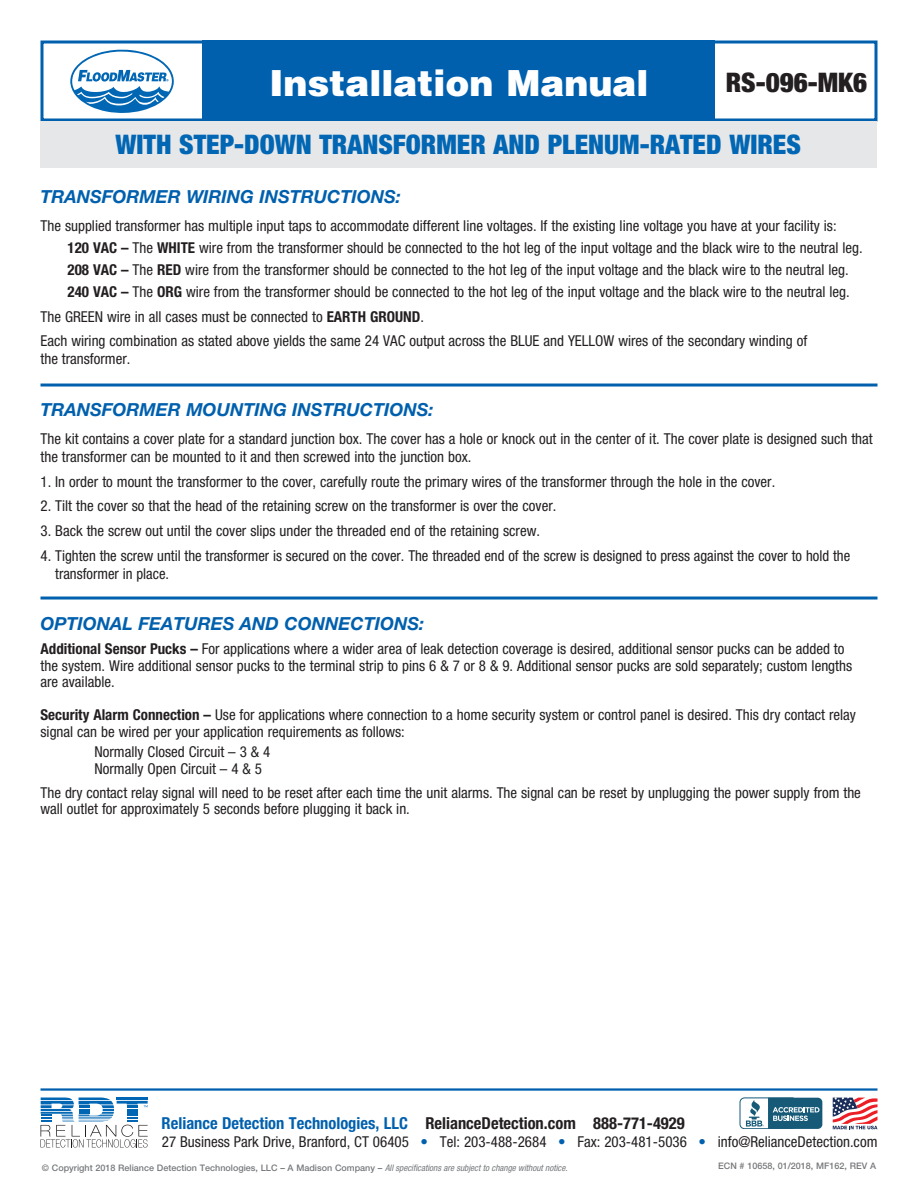
<style>
.page{position:relative;width:918px;height:1188px;background:#fff}
.page>*{position:absolute;margin:0;border:0;box-sizing:border-box;transform-origin:0 0}
.t1{font:900 36px "Helvetica";color:#fff}
.t2{font:900 condensed 27px "Helvetica Neue";color:#0166b3}
.t3{font:900 condensed 27px "Helvetica Neue";color:#231f20}
.t4{font:italic 700 18px "Helvetica Neue";color:#0160ae}
.t5{font:700 condensed 16.5px "Helvetica Neue";color:#0160ae}
.t6{font:condensed 15px/16.5px "Helvetica Neue";color:#231f20}
.t7{font:500 9px "Helvetica Neue";color:#76787b}
.s1{font-weight:700}
.s2{color:#231f20}
.s3{font-weight:400;font-style:italic;font-stretch:condensed}
.s4{color:#0160ae}
</style>
<div class="page">
<div style="left:202px;top:40px;width:513px;height:82px;background:#0160ae"></div>
<div style="left:40px;top:40px;width:837px;height:82px;border:3px solid #0160ae"></div>
<svg style="left:70px;top:50px;width:104px;height:63px"></svg>
<hr style="left:40px;top:1088px;width:837px;height:3px;background:#0160ae">
<svg style="left:40px;top:1098px;width:108px;height:50px"></svg>
<svg style="left:740px;top:1098px;width:82px;height:31px"></svg>
<svg style="left:832px;top:1097px;width:46px;height:33px"></svg>
<svg style="left:833px;top:1098px;width:45px;height:31px"></svg>
<div style="left:40px;top:122px;width:837px;height:46px;background:#e6e7e9"></div>
<hr style="left:40px;top:384px;width:838px;height:3px;background:#0160ae">
<hr style="left:40px;top:597px;width:838px;height:3px;background:#0160ae">
<h1 class="t1" style="left:269px;top:59px;width:381px">Installation Manual</h1>
<h2 class="t3" style="left:726px;top:66px;width:143px">RS-096-MK6</h2>
<h2 class="t2" style="left:116px;top:128px;width:687px">WITH STEP-DOWN TRANSFORMER AND PLENUM-RATED WIRES</h2>
<p class="t4" style="left:41px;top:186px;width:362px">TRANSFORMER WIRING INSTRUCTIONS:</p>
<p class="t6" style="left:68px;top:214px;width:797px;line-height:22px;text-indent:-27px">The supplied transformer has multiple input taps to accommodate different line voltages. If the existing line voltage you have at your facility is:<br><span class="s1">120 VAC –</span> The <span class="s1">WHITE</span> wire from the transformer should be connected to the hot leg of the input voltage and the black wire to the neutral leg.<br><span class="s1">208 VAC –</span> The <span class="s1">RED</span> wire from the transformer should be connected to the hot leg of the input voltage and the black wire to the neutral leg.<br><span class="s1">240 VAC –</span> The <span class="s1">ORG</span> wire from the transformer should be connected to the hot leg of the input voltage and the black wire to the neutral leg.</p>
<p class="t6" style="left:41px;top:304px;width:768px;line-height:24.8px">The GREEN wire in all cases must be connected to <span class="s1">EARTH GROUND</span>.<br>Each wiring combination as stated above yields the same 24 VAC output across the BLUE and YELLOW wires of the secondary winding of</p>
<p class="t6" style="left:41px;top:351px;width:91px">the transformer.</p>
<p class="t4" style="left:41px;top:399px;width:395px">TRANSFORMER MOUNTING INSTRUCTIONS:</p>
<p class="t6" style="left:41px;top:429px;width:834px;line-height:18px">The kit contains a cover plate for a standard junction box. The cover has a hole or knock out in the center of it. The cover plate is designed such that the transformer can be mounted to it and then screwed into the junction box.</p>
<p class="t6" style="left:41px;top:473px;width:736px">1. In order to mount the transformer to the cover, carefully route the primary wires of the transformer through the hole in the cover.</p>
<p class="t6" style="left:41px;top:498px;width:517px">2. Tilt the cover so that the head of the retaining screw on the transformer is over the cover.</p>
<p class="t6" style="left:41px;top:522px;width:501px">3. Back the screw out until the cover slips under the threaded end of the retaining screw.</p>
<p class="t6" style="left:55px;top:546px;width:796px;line-height:18px;text-indent:-15px">4. Tighten the screw until the transformer is secured on the cover. The threaded end of the screw is designed to press against the cover to hold the transformer in place.</p>
<p class="t4" style="left:41px;top:613px;width:385px">OPTIONAL FEATURES AND CONNECTIONS:</p>
<p class="t6" style="left:41px;top:641px;width:813px"><span class="s1">Additional Sensor Pucks –</span> For applications where a wider area of leak detection coverage is desired, additional sensor pucks can be added to the system. Wire additional sensor pucks to the terminal strip to pins 6 &amp; 7 or 8 &amp; 9. Additional sensor pucks are sold separately; custom lengths are available.</p>
<p class="t6" style="left:41px;top:707px;width:817px"><span class="s1">Security Alarm Connection –</span> Use for applications where connection to a home security system or control panel is desired. This dry contact relay signal can be wired per your application requirements as follows:</p>
<p class="t6" style="left:95px;top:744px;width:177px">Normally Closed Circuit – 3 &amp; 4<br>Normally Open Circuit – 4 &amp; 5</p>
<p class="t6" style="left:41px;top:784px;width:822px">The dry contact relay signal will need to be reset after each time the unit alarms. The signal can be reset by unplugging the power supply from the wall outlet for approximately 5 seconds before plugging it back in.</p>
<p class="t5" style="left:162px;top:1113px;width:525px">Reliance Detection Technologies, LLC <span class="s2">RelianceDetection.com 888-771-4929</span></p>
<p class="t7" style="left:42px;top:1163px;width:527px">© Copyright 2018 Reliance Detection Technologies, LLC – A Madison Company – <span class="s3">All specifications are subject to change without notice.</span></p>
<p class="t7" style="left:718px;top:1161px;width:159px">ECN # 10658, 01/2018, MF162, REV A</p>
<p class="t6" style="left:162px;top:1134px;width:717px">27 Business Park Drive, Branford, CT 06405 <span class="s4">•</span> Tel: 203-488-2684 <span class="s4">•</span> Fax: 203-481-5036 <span class="s4">•</span> info@RelianceDetection.com</p>
</div>
